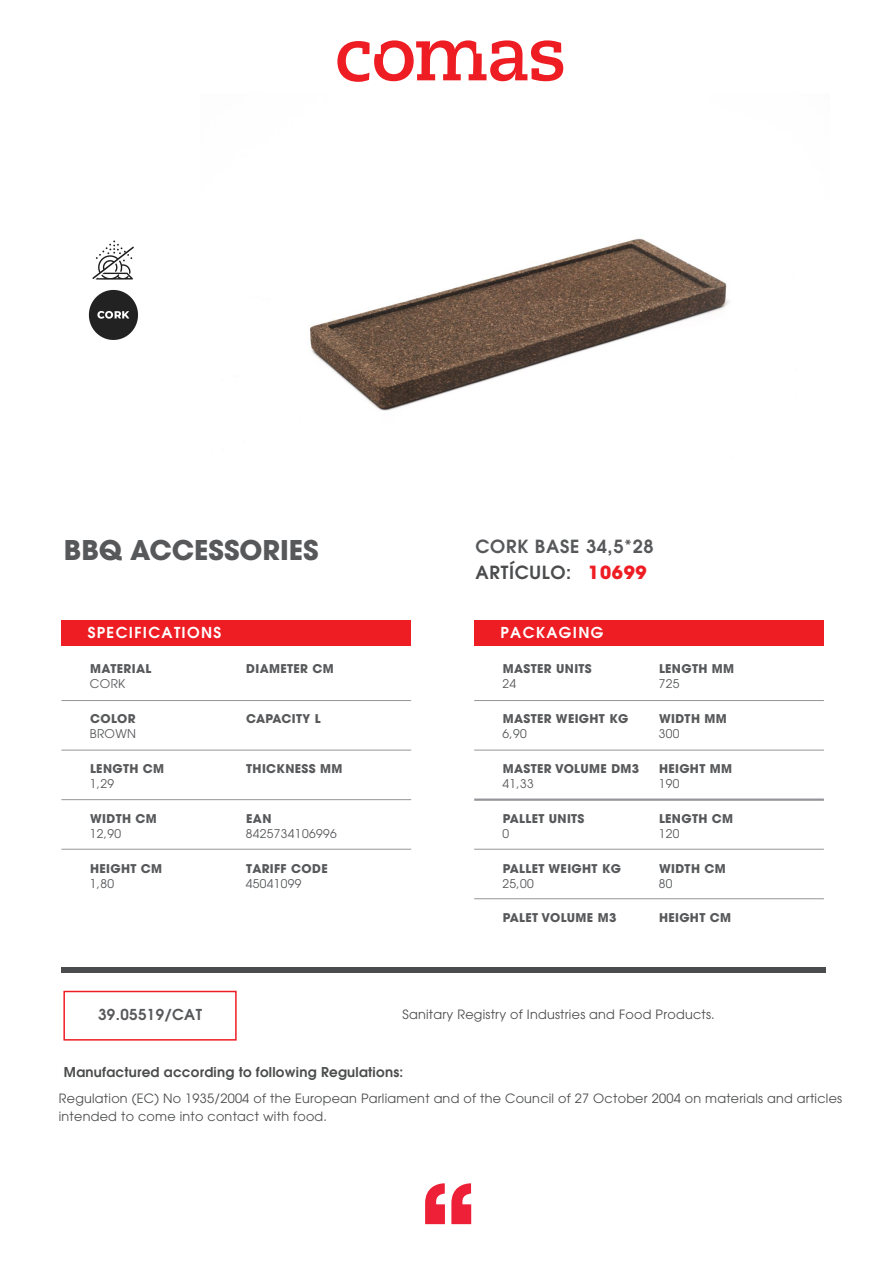
<style>
.page{position:relative;width:893px;height:1263px;background:#fff}
.page>*{position:absolute;margin:0;border:0;box-sizing:border-box;transform-origin:0 0}
.t1{font:700 27px "Avant Garde";color:#57585a}
.t2{font:600 18px/25.7px "Avant Garde";letter-spacing:.04em;color:#57585a}
.t3{font:600 15px "Avant Garde";letter-spacing:.09em;color:#fff}
.t4{font:600 15px "Avant Garde";letter-spacing:.03em;color:#57585a}
.t5{font:600 13.5px "Avant Garde";letter-spacing:.02em;color:#4b4c4d}
.t6{font:12.75px/18px "Avant Garde";letter-spacing:.02em;color:#4b4c4d}
.t7{font:700 12px "Avant Garde";letter-spacing:.03em;color:#57585a}
.t8{font:12px "Avant Garde";letter-spacing:.03em;color:#57585a}
.s1{color:#4b4c4d}
.s2{font-weight:700;color:#ee1d23}
</style>
<div class="page">
<svg style="left:425px;top:1183px;width:20px;height:41px"></svg>
<svg style="left:451px;top:1183px;width:20px;height:41px"></svg>
<svg style="left:337px;top:40px;width:226px;height:42px"></svg>
<div style="left:61px;top:620px;width:350px;height:25px;background:#ee1d23"></div>
<div style="left:61px;top:967px;width:765px;height:6px;background:#4b4c4d"></div>
<hr style="left:61px;top:700px;width:350px;height:1px;background:#939598">
<hr style="left:61px;top:750px;width:350px;height:1px;background:#939598">
<hr style="left:61px;top:799px;width:350px;height:1px;background:#939598">
<hr style="left:61px;top:849px;width:350px;height:1px;background:#939598">
<div style="left:474px;top:620px;width:350px;height:25px;background:#ee1d23"></div>
<hr style="left:474px;top:700px;width:350px;height:1px;background:#939598">
<hr style="left:474px;top:750px;width:350px;height:1px;background:#939598">
<hr style="left:474px;top:798px;width:350px;height:3px;background:#939598">
<hr style="left:474px;top:849px;width:350px;height:1px;background:#939598">
<hr style="left:474px;top:898px;width:350px;height:1px;background:#939598">
<div style="left:63px;top:991px;width:174px;height:49px;border:2px solid #ee1d23"></div>
<img style="left:88px;top:240px;width:50px;height:100px">
<img style="left:310px;top:238px;width:419px;height:173px">
<h1 class="t1" style="left:64px;top:532px;width:256px">BBQ ACCESSORIES</h1>
<h2 class="t2" style="left:475px;top:533px;width:180px">CORK BASE 34,5*28<br><span class="s1">ARTÍCULO:</span> <span class="s2">10699</span></h2>
<p class="t3" style="left:88px;top:623px;width:135px">SPECIFICATIONS</p>
<p class="t7" style="left:90px;top:661px;width:63px">MATERIAL</p>
<p class="t7" style="left:246px;top:661px;width:89px">DIAMETER CM</p>
<p class="t3" style="left:500px;top:623px;width:104px">PACKAGING</p>
<p class="t7" style="left:503px;top:661px;width:91px">MASTER UNITS</p>
<p class="t7" style="left:659px;top:661px;width:77px">LENGTH MM</p>
<p class="t8" style="left:90px;top:677px;width:37px">CORK</p>
<p class="t8" style="left:502px;top:677px;width:15px">24</p>
<p class="t8" style="left:659px;top:677px;width:22px">725</p>
<p class="t7" style="left:90px;top:711px;width:47px">COLOR</p>
<p class="t7" style="left:246px;top:711px;width:76px">CAPACITY L</p>
<p class="t7" style="left:503px;top:711px;width:127px">MASTER WEIGHT KG</p>
<p class="t7" style="left:659px;top:711px;width:69px">WIDTH MM</p>
<p class="t8" style="left:90px;top:727px;width:48px">BROWN</p>
<p class="t8" style="left:502px;top:727px;width:26px">6,90</p>
<p class="t8" style="left:659px;top:727px;width:22px">300</p>
<p class="t7" style="left:90px;top:761px;width:76px">LENGTH CM</p>
<p class="t7" style="left:246px;top:761px;width:98px">THICKNESS MM</p>
<p class="t7" style="left:503px;top:761px;width:138px">MASTER VOLUME DM3</p>
<p class="t7" style="left:659px;top:761px;width:75px">HEIGHT MM</p>
<p class="t8" style="left:90px;top:777px;width:26px">1,29</p>
<p class="t8" style="left:90px;top:826px;width:33px">12,90</p>
<p class="t8" style="left:90px;top:876px;width:26px">1,80</p>
<p class="t7" style="left:90px;top:810px;width:68px">WIDTH CM</p>
<p class="t7" style="left:90px;top:860px;width:74px">HEIGHT CM</p>
<p class="t7" style="left:246px;top:810px;width:27px">EAN</p>
<p class="t8" style="left:246px;top:826px;width:92px">8425734106996</p>
<p class="t7" style="left:246px;top:860px;width:83px">TARIFF CODE</p>
<p class="t8" style="left:246px;top:876px;width:57px">45041099</p>
<p class="t8" style="left:502px;top:777px;width:33px">41,33</p>
<p class="t8" style="left:502px;top:826px;width:8px">0</p>
<p class="t7" style="left:503px;top:810px;width:83px">PALLET UNITS</p>
<p class="t8" style="left:659px;top:777px;width:22px">190</p>
<p class="t7" style="left:659px;top:810px;width:76px">LENGTH CM</p>
<p class="t8" style="left:659px;top:826px;width:22px">120</p>
<p class="t7" style="left:503px;top:860px;width:120px">PALLET WEIGHT KG</p>
<p class="t7" style="left:659px;top:860px;width:68px">WIDTH CM</p>
<p class="t8" style="left:502px;top:876px;width:33px">25,00</p>
<p class="t8" style="left:659px;top:876px;width:15px">80</p>
<p class="t7" style="left:503px;top:910px;width:115px">PALET VOLUME M3</p>
<p class="t7" style="left:659px;top:910px;width:74px">HEIGHT CM</p>
<p class="t4" style="left:98px;top:1005px;width:105px">39.05519/CAT</p>
<p class="t6" style="left:402px;top:1006px;width:314px">Sanitary Registry of Industries and Food Products.</p>
<p class="t5" style="left:64px;top:1063px;width:341px">Manufactured according to following Regulations:</p>
<p class="t6" style="left:59px;top:1090px;width:785px">Regulation (EC) No 1935/2004 of the European Parliament and of the Council of 27 October 2004 on materials and articles intended to come into contact with food.</p>
</div>
